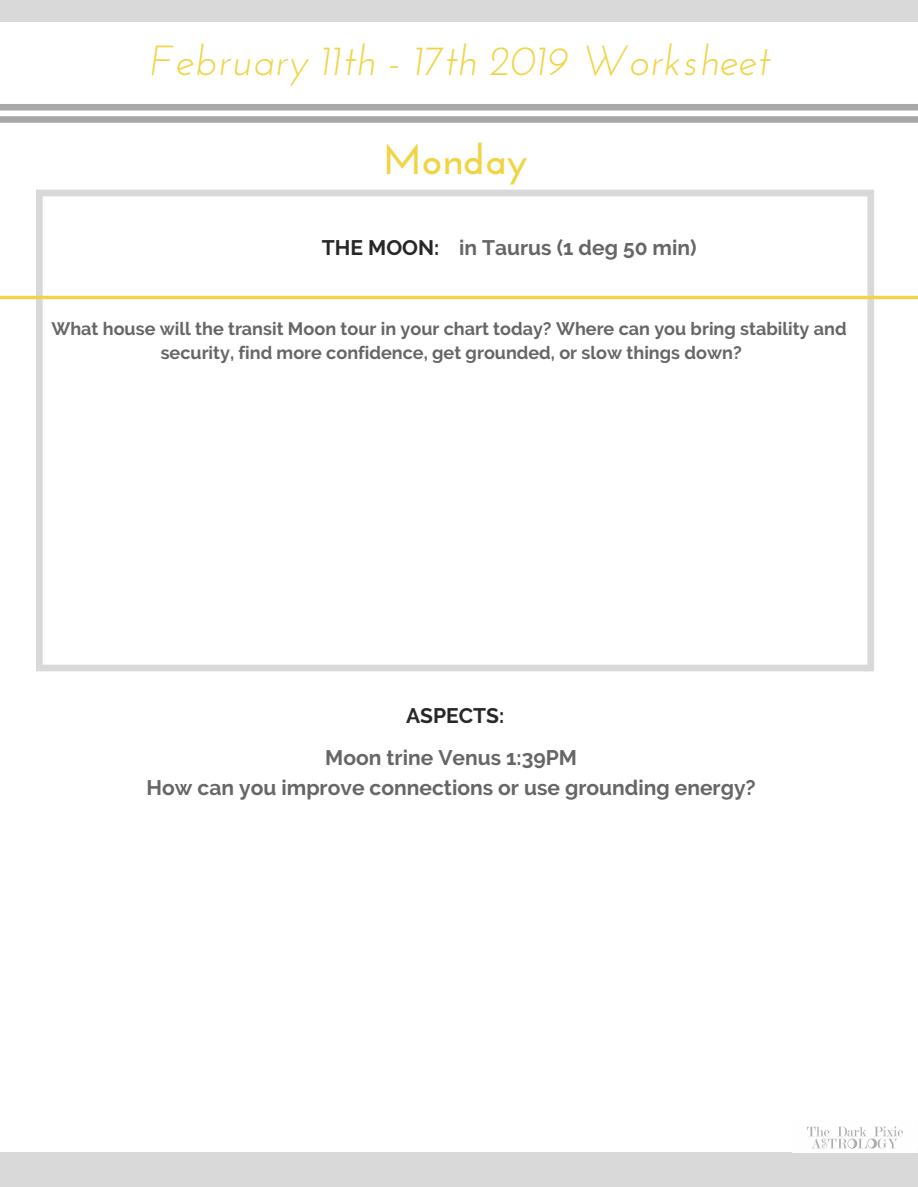
<style>
.page{position:relative;width:918px;height:1187px;background:#fff}
.page>*{position:absolute;margin:0;border:0;box-sizing:border-box;transform-origin:0 0}
.t1{font:italic 42px "Josefin Sans";color:#f0d444}
.t2{font:700 42px "Josefin Sans";color:#f0d444}
.t3{font:700 21px/29.2px "Raleway";color:#666;text-align:center}
.t4{font:700 21px "Raleway";color:#272727}
.t5{font:700 18px/24.8px "Raleway";color:#666;text-align:center}
.s1{color:#272727}
</style>
<div class="page">
<div style="left:0;top:0;width:918px;height:22px;background:#d9d9d9"></div>
<div style="left:0;top:1152px;width:918px;height:34px;background:#d9d9d9"></div>
<svg style="left:0;top:104px;width:918px;height:19px"></svg>
<img style="left:807px;top:1126px;width:96px;height:23px">
<svg style="left:36px;top:190px;width:838px;height:481px"></svg>
<svg style="left:0;top:286px;width:918px;height:23px"></svg>
<h1 class="t1" style="left:151px;top:44px;width:620px">February 11th - 17th 2019 Worksheet</h1>
<h1 class="t2" style="left:383px;top:143px;width:146px">Monday</h1>
<p class="t3" style="left:322px;top:233px;width:376px"><span class="s1">THE MOON:</span> in Taurus (1 deg 50 min)</p>
<p class="t5" style="left:51px;top:316px;width:797px">What house will the transit Moon tour in your chart today? Where can you bring stability and security, find more confidence, get grounded, or slow things down?</p>
<p class="t4" style="left:406px;top:703px;width:100px">ASPECTS:</p>
<p class="t3" style="left:147px;top:743px;width:611px">Moon trine Venus 1:39PM<br>How can you improve connections or use grounding energy?</p>
</div>
